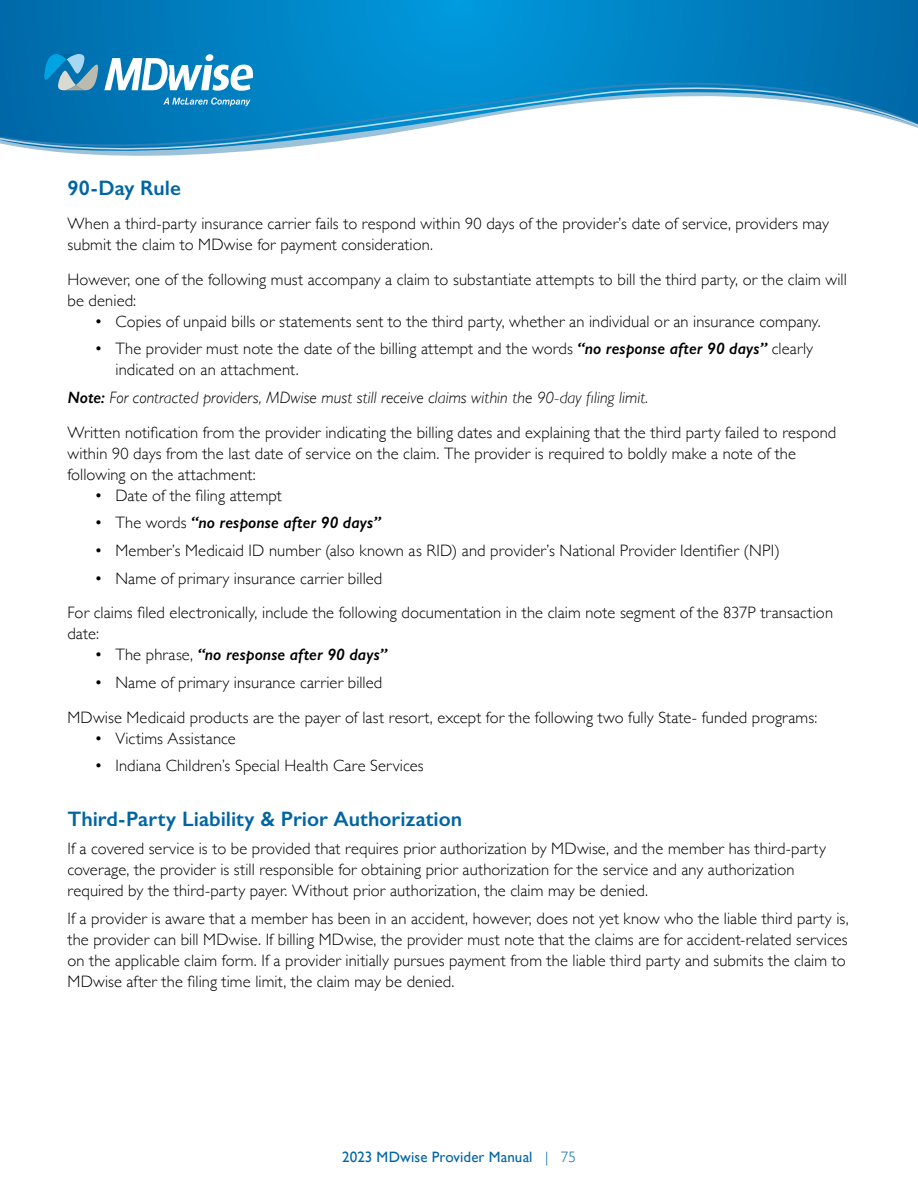
<style>
.page{position:relative;width:918px;height:1188px;background:#fff}
.page>*{position:absolute;margin:0;border:0;box-sizing:border-box;transform-origin:0 0}
.t1{font:600 21px "Gill Sans";color:#0065a4}
.t2{font:300 16.5px/21px "Gill Sans";letter-spacing:.01em;color:#000}
.t3{font:italic 300 16.5px "Gill Sans";letter-spacing:.005em;color:#000}
.t4{font:italic 600 16.5px "Gill Sans";color:#000}
.t5{font:15px "Gill Sans";letter-spacing:.01em;color:#0065a4}
.s1{font-weight:600;font-style:italic}
.s2{font-weight:600}
.s3{font-weight:300;font-style:normal}
.s4{font-weight:300}
</style>
<div class="page">
<svg style="left:0;top:0;width:918px;height:75px;background:#0080c2"></svg>
<svg style="left:0;top:75px;width:918px;height:3px;background:#0081c2"></svg>
<svg style="left:0;top:78px;width:918px;height:78px"></svg>
<svg style="left:163px;top:98px;width:87px;height:8px"></svg>
<svg style="left:44px;top:54px;width:209px;height:37px"></svg>
<h4 class="t1" style="left:68px;top:175px;width:115px">90-Day Rule</h4>
<p class="t2" style="left:68px;top:212px;width:763px">When a third-party insurance carrier fails to respond within 90 days of the provider’s date of service, providers may submit the claim to MDwise for payment consideration.</p>
<p class="t2" style="left:68px;top:268px;width:781px">However, one of the following must accompany a claim to substantiate attempts to bill the third party, or the claim will be denied:</p>
<p class="t2" style="left:94px;top:310px;width:728px">• Copies of unpaid bills or statements sent to the third party, whether an individual or an insurance company.</p>
<p class="t2" style="left:115px;top:338px;width:699px;text-indent:-21px">• The provider must note the date of the billing attempt and the words <span class="s1">“no response after 90 days”</span> clearly indicated on an attachment.</p>
<p class="t3" style="left:67px;top:388px;width:582px"><span class="s2">Note:</span> For contracted providers, MDwise must still receive claims within the 90-day filing limit.</p>
<p class="t2" style="left:67px;top:421px;width:770px">Written notification from the provider indicating the billing dates and explaining that the third party failed to respond within 90 days from the last date of service on the claim. The provider is required to boldly make a note of the following on the attachment:</p>
<p class="t2" style="left:94px;top:484px;width:189px">• Date of the filing attempt</p>
<p class="t4" style="left:94px;top:513px;width:288px"><span class="s3">• The words</span> “no response after 90 days”</p>
<p class="t2" style="left:94px;top:539px;width:687px">• Member’s Medicaid ID number (also known as RID) and provider’s National Provider Identifier (NPI)</p>
<p class="t2" style="left:94px;top:567px;width:289px">• Name of primary insurance carrier billed</p>
<p class="t2" style="left:67px;top:602px;width:767px">For claims filed electronically, include the following documentation in the claim note segment of the 837P transaction date:</p>
<p class="t4" style="left:94px;top:645px;width:294px"><span class="s3">• The phrase,</span> “no response after 90 days”</p>
<p class="t2" style="left:94px;top:671px;width:289px">• Name of primary insurance carrier billed</p>
<p class="t2" style="left:67px;top:706px;width:751px">MDwise Medicaid products are the payer of last resort, except for the following two fully State- funded programs:</p>
<p class="t2" style="left:94px;top:727px;width:143px">• Victims Assistance</p>
<p class="t2" style="left:94px;top:755px;width:331px">• Indiana Children’s Special Health Care Services</p>
<h4 class="t1" style="left:68px;top:806px;width:396px">Third-Party Liability &amp; Prior Authorization</h4>
<p class="t2" style="left:68px;top:837px;width:760px">If a covered service is to be provided that requires prior authorization by MDwise, and the member has third-party coverage, the provider is still responsible for obtaining prior authorization for the service and any authorization required by the third-party payer. Without prior authorization, the claim may be denied.</p>
<p class="t2" style="left:68px;top:907px;width:783px">If a provider is aware that a member has been in an accident, however, does not yet know who the liable third party is, the provider can bill MDwise. If billing MDwise, the provider must note that the claims are for accident-related services on the applicable claim form. If a provider initially pursues payment from the liable third party and submits the claim to MDwise after the filing time limit, the claim may be denied.</p>
<p class="t5" style="left:342px;top:1148px;width:235px">2023 MDwise Provider Manual <span class="s4">| 75</span></p>
</div>
